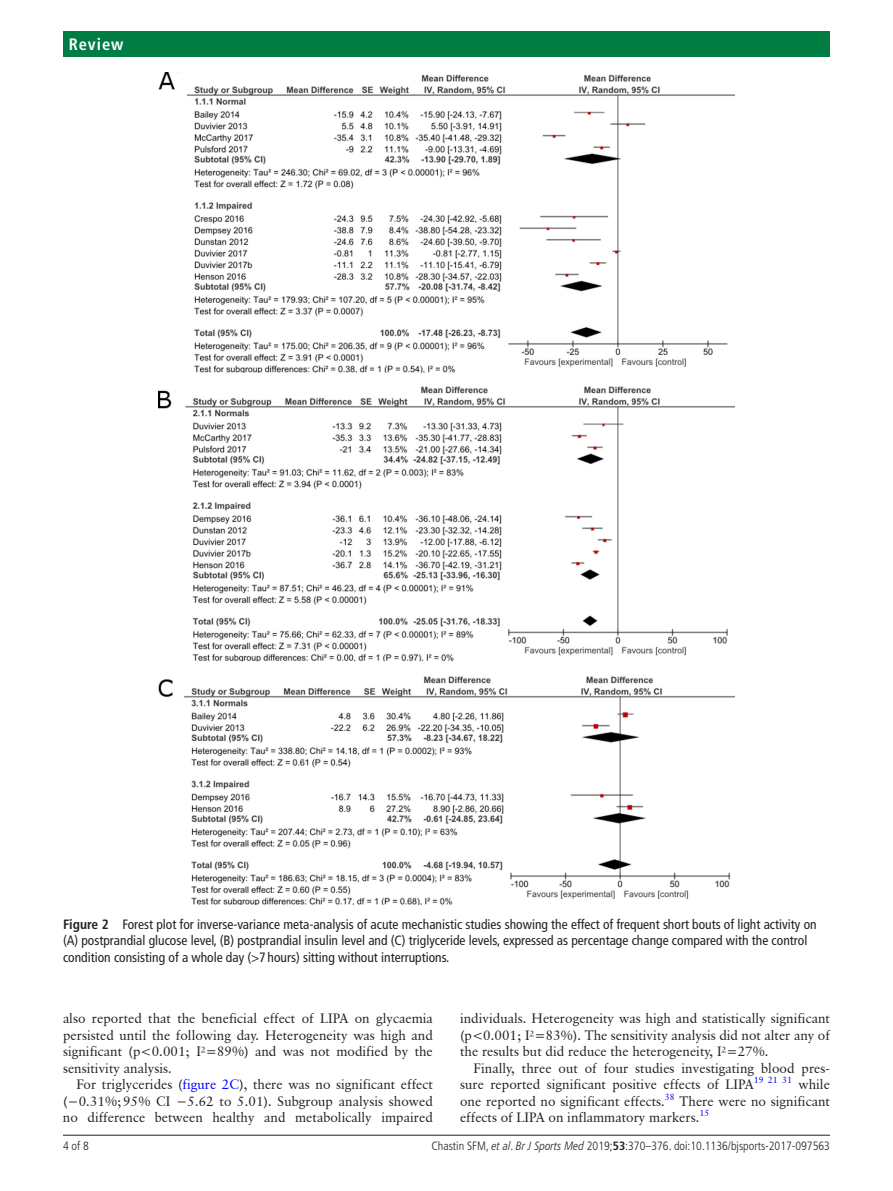
<style>
.page{position:relative;width:893px;height:1191px;background:#fff}
.page>*{position:absolute;margin:0;border:0;box-sizing:border-box;transform-origin:0 0}
.t1{font:700 condensed 16.5px "Frutiger LT Pro";letter-spacing:.055em;color:#fff}
.t2{font:13.5px/16.5px "Classical Garamond BT";color:#231f20;text-align:justify}
.t3{font:condensed 13.5px/16.5px "Frutiger LT Pro";color:#231f20}
.t4{font:300 condensed 12px "Frutiger LT Pro";color:#231f20}
.s1{font-weight:700}
.s2{color:#00f}
.s3{font-style:italic}
</style>
<div class="page">
<hr style="left:63px;top:1134px;width:767px;height:1px;background:#231f20">
<div style="left:63px;top:31px;width:767px;height:25px;background:#007d42"></div>
<img style="left:159px;top:72px;width:575px;height:832px">
<p class="t1" style="left:69px;top:34px;width:56px">Review</p>
<p class="t3" style="left:63px;top:915px;width:755px"><span class="s1">Figure 2</span> Forest plot for inverse-variance meta-analysis of acute mechanistic studies showing the effect of frequent short bouts of light activity on (A) postprandial glucose level, (B) postprandial insulin level and (C) triglyceride levels, expressed as percentage change compared with the control condition consisting of a whole day (&gt;7 hours) sitting without interruptions.</p>
<p class="t2" style="left:63px;top:1010px;width:371px">also reported that the beneficial effect of LIPA on glycaemia persisted until the following day. Heterogeneity was high and significant (p&lt;0.001; I²=89%) and was not modified by the sensitivity analysis.</p>
<p class="t2" style="left:63px;top:1076px;width:371px;text-indent:14px">For triglycerides (<span class="s2">figure 2C</span>), there was no significant effect (−0.31%;95% CI −5.62 to 5.01). Subgroup analysis showed no difference between healthy and metabolically impaired</p>
<p class="t2" style="left:460px;top:1010px;width:371px">individuals. Heterogeneity was high and statistically significant (p&lt;0.001; I²=83%). The sensitivity analysis did not alter any of the results but did reduce the heterogeneity, I²=27%.</p>
<p class="t2" style="left:460px;top:1059px;width:371px;text-indent:14px">Finally, three out of four studies investigating blood pres&shy;sure reported significant positive effects of LIPA<sup>19</sup> <sup>21</sup> <sup>31</sup></p>
<p class="t2" style="left:460px;top:1076px;width:371px;text-indent:338px">while one reported no significant effects.<sup>38</sup> There were no significant effects of LIPA on inflammatory markers.<sup>15</sup></p>
<p class="t4" style="left:63px;top:1138px;width:27px">4 of 8</p>
<p class="t4" style="left:431px;top:1138px;width:400px">Chastin SFM, <span class="s3">et al</span>. <span class="s3">Br J Sports Med</span> 2019;<span class="s1">53</span>:370–376. doi:10.1136/bjsports-2017-097563</p>
</div>
